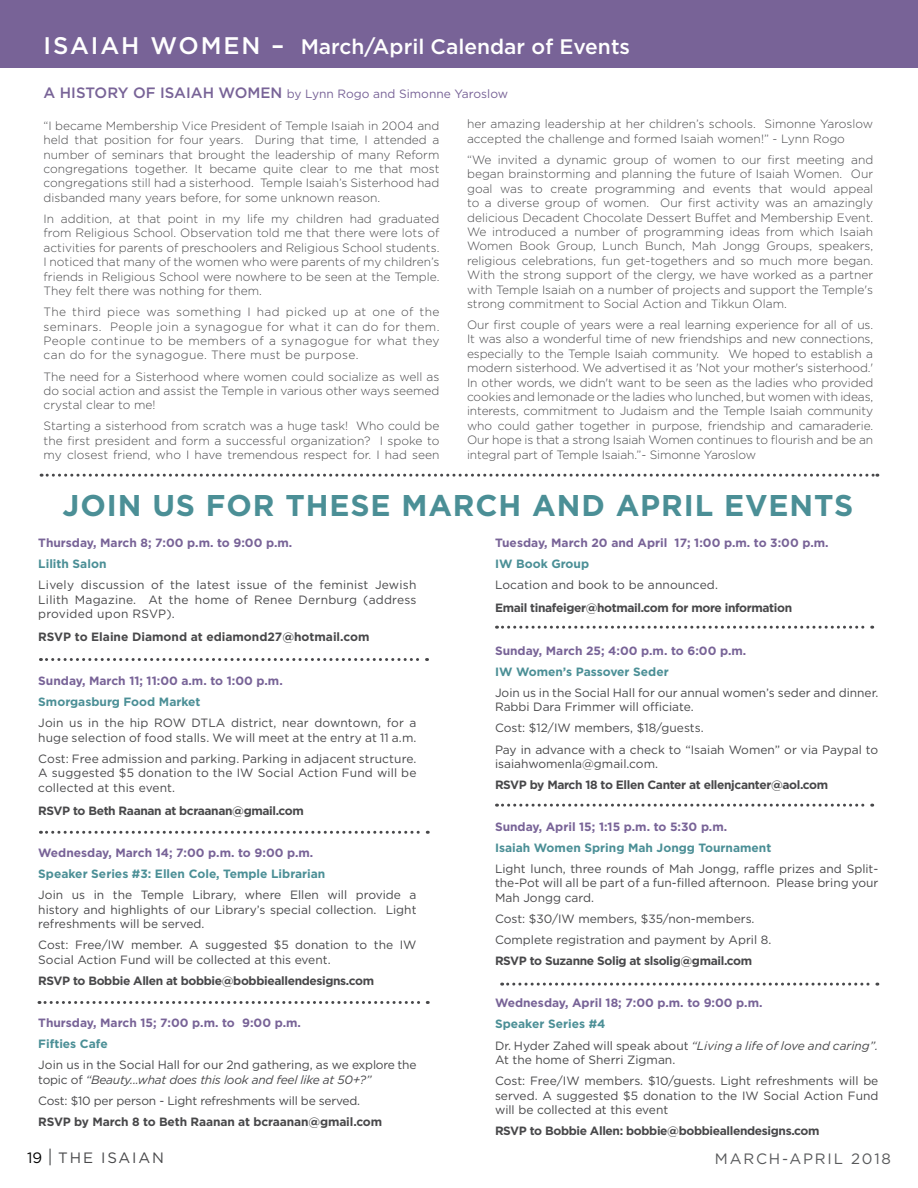
<style>
.page{position:relative;width:918px;height:1188px;background:#fff}
.page>*{position:absolute;margin:0;border:0;box-sizing:border-box;transform-origin:0 0}
.t1{font:700 30px "Gotham";letter-spacing:.03em;color:#4b8f96}
.t2{font:500 21px "Gotham";color:#fff}
.t3{font:15px "Gotham";letter-spacing:.12em;color:#58595b}
.t4{font:15px "Gotham";letter-spacing:.12em;color:#48484a}
.t5{font:300 12px/14.4px "Gotham";color:#48484a;text-align:justify}
.t6{font:12px/14.4px "Gotham";color:#48484a}
.t7{font:700 12px "Gotham";color:#786397}
.t8{font:700 12px "Gotham";letter-spacing:-.03em;color:#48484a}
.t9{font:700 12px "Gotham";color:#4b8f96}
.t10{font:italic 12px/21.1px "Gotham";color:#48484a}
.t11{font:12px "Gotham";color:#786397}
.t12{font:12px "Gotham";letter-spacing:-.02em;color:#48484a}
.t13{font:700 12px "Gotham";letter-spacing:-.01em;color:#48484a}
.t14{font:700 12px "Gotham";color:#48484a}
.s1{font-size:24px}
.s2{font-weight:500;font-size:15px}
.s3{font-style:italic}
.s4{font-weight:700;font-style:normal;color:#4b8f96}
.s5{font-style:normal}
.s6{color:#000}
.s7{font-size:18px;color:#58595b}
</style>
<div class="page">
<div style="left:0;top:0;width:918px;height:68px;background:#786397"></div>
<svg style="left:41px;top:474px;width:837px;height:3px"></svg>
<svg style="left:40px;top:658px;width:388px;height:3px"></svg>
<svg style="left:40px;top:831px;width:388px;height:3px"></svg>
<svg style="left:39px;top:1001px;width:389px;height:3px"></svg>
<svg style="left:497px;top:804px;width:376px;height:3px"></svg>
<svg style="left:502px;top:983px;width:376px;height:3px"></svg>
<svg style="left:497px;top:626px;width:376px;height:3px"></svg>
<h2 class="t2" style="left:44px;top:33px;width:588px"><span class="s1">ISAIAH WOMEN –</span> March/April Calendar of Events</h2>
<p class="t11" style="left:44px;top:86px;width:466px"><span class="s2">A HISTORY OF ISAIAH WOMEN</span> by Lynn Rogo and Simonne Yaroslow</p>
<p class="t5" style="left:44px;top:118px;width:397px">“I became Membership Vice President of Temple Isaiah in 2004 and held that position for four years. During that time, I attended a number of seminars that brought the leadership of many Reform congregations together. It became quite clear to me that most congregations still had a sisterhood. Temple Isaiah’s Sisterhood had disbanded many years before, for some unknown reason.</p>
<p class="t5" style="left:44px;top:211px;width:397px">In addition, at that point in my life my children had graduated from Religious School. Observation told me that there were lots of activities for parents of preschoolers and Religious School students.<br>I noticed that many of the women who were parents of my children’s friends in Religious School were nowhere to be seen at the Temple.<br>They felt there was nothing for them.</p>
<p class="t5" style="left:44px;top:304px;width:397px">The third piece was something I had picked up at one of the seminars. People join a synagogue for what it can do for them.<br>People continue to be members of a synagogue for what they can do for the synagogue. There must be purpose.</p>
<p class="t5" style="left:44px;top:369px;width:397px">The need for a Sisterhood where women could socialize as well as do social action and assist the Temple in various other ways seemed crystal clear to me!</p>
<p class="t5" style="left:44px;top:419px;width:397px">Starting a sisterhood from scratch was a huge task! Who could be the first president and form a successful organization? I spoke to my closest friend, who I have tremendous respect for. I had seen</p>
<p class="t5" style="left:467px;top:117px;width:408px">her amazing leadership at her children’s schools. Simonne Yaroslow accepted the challenge and formed Isaiah women!” - Lynn Rogo</p>
<p class="t5" style="left:467px;top:152px;width:408px">“We invited a dynamic group of women to our first meeting and began brainstorming and planning the future of Isaiah Women. Our goal was to create programming and events that would appeal to a diverse group of women. Our first activity was an amazingly delicious Decadent Chocolate Dessert Buffet and Membership Event.<br>We introduced a number of programming ideas from which Isaiah Women Book Group, Lunch Bunch, Mah Jongg Groups, speakers, religious celebrations, fun get-togethers and so much more began.<br>With the strong support of the clergy, we have worked as a partner with Temple Isaiah on a number of projects and support the Temple's strong commitment to Social Action and Tikkun Olam.</p>
<p class="t5" style="left:467px;top:317px;width:408px">Our first couple of years were a real learning experience for all of us.<br>It was also a wonderful time of new friendships and new connections, especially to the Temple Isaiah community. We hoped to establish a modern sisterhood. We advertised it as 'Not your mother's sisterhood.' In other words, we didn't want to be seen as the ladies who provided cookies and lemonade or the ladies who lunched, but women with ideas, interests, commitment to Judaism and the Temple Isaiah community who could gather together in purpose, friendship and camaraderie.<br>Our hope is that a strong Isaiah Women continues to flourish and be an integral part of Temple Isaiah.”- Simonne Yaroslow</p>
<h1 class="t1" style="left:63px;top:486px;width:792px">JOIN US FOR THESE MARCH AND APRIL EVENTS</h1>
<p class="t7" style="left:38px;top:535px;width:256px">Thursday, March 8; 7:00 p.m. to 9:00 p.m.</p>
<p class="t9" style="left:38px;top:556px;width:70px">Lilith Salon</p>
<p class="t6" style="left:38px;top:578px;width:380px;text-align:justify">Lively discussion of the latest issue of the feminist Jewish Lilith Magazine. At the home of Renee Dernburg (address provided upon RSVP).</p>
<p class="t14" style="left:38px;top:629px;width:333px">RSVP to Elaine Diamond at ediamond27@hotmail.com</p>
<p class="t7" style="left:38px;top:673px;width:246px">Sunday, March 11; 11:00 a.m. to 1:00 p.m.</p>
<p class="t9" style="left:38px;top:694px;width:164px">Smorgasburg Food Market</p>
<p class="t6" style="left:38px;top:716px;width:380px">Join us in the hip ROW DTLA district, near downtown, for a huge selection of food stalls. We will meet at the entry at 11 a.m.</p>
<p class="t6" style="left:38px;top:751px;width:380px;text-align:justify">Cost: Free admission and parking. Parking in adjacent structure.<br>A suggested $5 donation to the IW Social Action Fund will be collected at this event.</p>
<p class="t8" style="left:38px;top:803px;width:267px">RSVP to Beth Raanan at bcraanan@gmail.com</p>
<p class="t7" style="left:38px;top:845px;width:277px">Wednesday, March 14; 7:00 p.m. to 9:00 p.m.</p>
<p class="t9" style="left:38px;top:866px;width:289px">Speaker Series #3: Ellen Cole, Temple Librarian</p>
<p class="t6" style="left:38px;top:888px;width:380px;text-align:justify">Join us in the Temple Library, where Ellen will provide a history and highlights of our Library’s special collection. Light refreshments will be served.</p>
<p class="t6" style="left:38px;top:938px;width:380px">Cost: Free/IW member. A suggested $5 donation to the IW<br>Social Action Fund will be collected at this event.</p>
<p class="t8" style="left:38px;top:973px;width:337px">RSVP to Bobbie Allen at bobbie@bobbieallendesigns.com</p>
<p class="t7" style="left:38px;top:1015px;width:264px">Thursday, March 15; 7:00 p.m. to 9:00 p.m.</p>
<p class="t9" style="left:38px;top:1036px;width:71px">Fifties Cafe</p>
<p class="t6" style="left:38px;top:1058px;width:380px">Join us in the Social Hall for our 2nd gathering, as we explore the topic of <span class="s3">“Beauty...what does this look and feel like at 50+?”</span></p>
<p class="t12" style="left:38px;top:1093px;width:323px">Cost: $10 per person - Light refreshments will be served.</p>
<p class="t13" style="left:38px;top:1114px;width:345px">RSVP by March 8 to Beth Raanan at bcraanan@gmail.com</p>
<p class="t7" style="left:495px;top:535px;width:335px">Tuesday, March 20 and April 17; 1:00 p.m. to 3:00 p.m.</p>
<p class="t9" style="left:495px;top:556px;width:96px">IW Book Group</p>
<p class="t6" style="left:495px;top:578px;width:224px">Location and book to be announced.</p>
<p class="t8" style="left:495px;top:600px;width:299px">Email tinafeiger@hotmail.com for more information</p>
<p class="t7" style="left:495px;top:642px;width:253px">Sunday, March 25; 4:00 p.m. to 6:00 p.m.</p>
<p class="t9" style="left:495px;top:664px;width:175px">IW Women’s Passover Seder</p>
<p class="t6" style="left:495px;top:685px;width:385px">Join us in the Social Hall for our annual women’s seder and dinner.<br>Rabbi Dara Frimmer will officiate.</p>
<p class="t6" style="left:495px;top:717px;width:385px;line-height:21.1px">Cost: $12/IW members, $18/guests.<br>Pay in advance with a check to “Isaiah Women” or via Paypal to</p>
<p class="t6" style="left:495px;top:756px;width:165px">isaiahwomenla@gmail.com.</p>
<p class="t8" style="left:495px;top:777px;width:335px">RSVP by March 18 to Ellen Canter at ellenjcanter@aol.com</p>
<p class="t7" style="left:495px;top:818px;width:234px">Sunday, April 15; 1:15 p.m. to 5:30 p.m.</p>
<p class="t9" style="left:495px;top:839px;width:278px">Isaiah Women Spring Mah Jongg Tournament</p>
<p class="t6" style="left:495px;top:861px;width:385px;text-align:justify">Light lunch, three rounds of Mah Jongg, raffle prizes and Split&shy;the-Pot will all be part of a fun-filled afternoon. Please bring your Mah Jongg card.</p>
<p class="t6" style="left:495px;top:908px;width:278px;line-height:21.1px">Cost: $30/IW members, $35/non-members.<br>Complete registration and payment by April 8.</p>
<p class="t8" style="left:495px;top:953px;width:259px">RSVP to Suzanne Solig at slsolig@gmail.com</p>
<p class="t7" style="left:495px;top:995px;width:269px">Wednesday, April 18; 7:00 p.m. to 9:00 p.m.</p>
<p class="t10" style="left:495px;top:1013px;width:385px"><span class="s4">Speaker Series #4<br></span><span class="s5">Dr. Hyder Zahed will speak about</span> “Living a life of love and caring”.</p>
<p class="t6" style="left:495px;top:1049px;width:385px;line-height:21.1px">At the home of Sherri Zigman.<br>Cost: Free/IW members. $10/guests. Light refreshments will be</p>
<p class="t6" style="left:495px;top:1088px;width:385px">served. A suggested $5 donation to the IW Social Action Fund will be collected at this event</p>
<p class="t8" style="left:495px;top:1123px;width:326px">RSVP to Bobbie Allen: bobbie@bobbieallendesigns.com</p>
<p class="t4" style="left:27px;top:1148px;width:138px"><span class="s6">19</span> <span class="s7">|</span> THE ISAIAN</p>
<p class="t3" style="left:715px;top:1149px;width:178px">MARCH-APRIL 2018</p>
</div>
